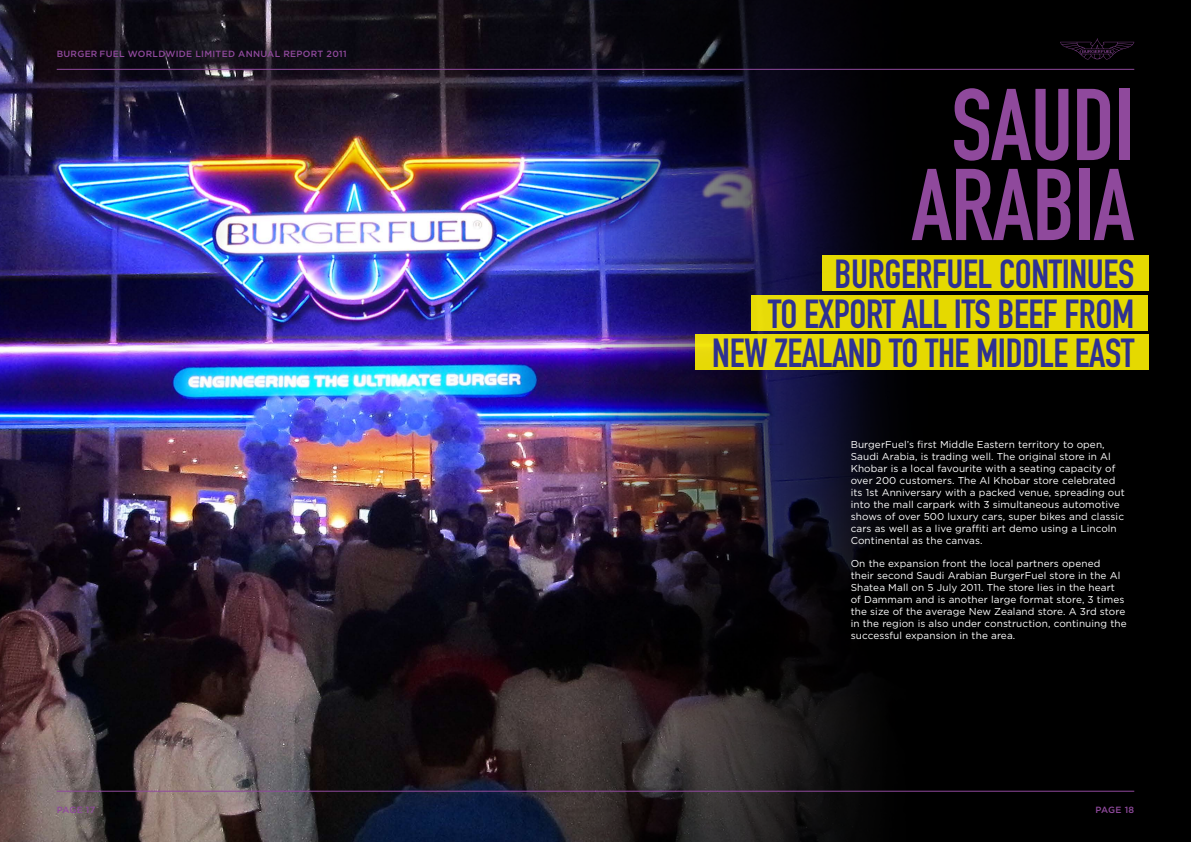
<style>
.page{position:relative;width:1191px;height:842px;background:#fff}
.page>*{position:absolute;margin:0;border:0;box-sizing:border-box;transform-origin:0 0}
.t1{font:100px/80px "DIN Engschrift Alternate";letter-spacing:-.01em;color:#8f499c;text-align:center}
.t2{font:40px/39.7px "DIN Engschrift Alternate";letter-spacing:-.01em;color:#2e3192;text-align:right}
.t3{font:10px/12px "Gotham";letter-spacing:.01em;color:#fff}
.t4{font:500 9px "Gotham";letter-spacing:.03em;color:#8f499c}
</style>
<div class="page">
<img style="left:0;top:0;width:585px;height:842px">
<img style="left:585px;top:0;width:606px;height:842px">
<hr style="left:57px;top:791px;width:538px;height:1px;background:#8f499c">
<hr style="left:57px;top:69px;width:538px;height:1px;background:#8f499c">
<hr style="left:595px;top:791px;width:539px;height:1px;background:#8f499c">
<svg style="left:1060px;top:38px;width:74px;height:22px;background:#100812"></svg>
<hr style="left:595px;top:69px;width:539px;height:1px;background:#8f499c">
<div style="left:822px;top:255px;width:326px;height:36px;background:#e5d900"></div>
<div style="left:751px;top:295px;width:397px;height:35px;background:#e5d900"></div>
<div style="left:694px;top:334px;width:454px;height:36px;background:#e5d900"></div>
<p class="t4" style="left:57px;top:48px;width:291px">BURGER FUEL WORLDWIDE LIMITED ANNUAL REPORT 2011</p>
<p class="t4" style="left:57px;top:805px;width:40px">PAGE 17</p>
<h1 class="t1" style="left:911px;top:86px;width:224px">SAUDI<br>ARABIA</h1>
<h2 class="t2" style="left:712px;top:254px;width:423px">BURGERFUEL CONTINUES<br>TO EXPORT ALL ITS BEEF FROM<br>NEW ZEALAND TO THE MIDDLE EAST</h2>
<p class="t3" style="left:850px;top:438px;width:275px">BurgerFuel’s first Middle Eastern territory to open, Saudi Arabia, is trading well. The original store in Al Khobar is a local favourite with a seating capacity of over 200 customers. The Al Khobar store celebrated its 1st Anniversary with a packed venue, spreading out into the mall carpark with 3 simultaneous automotive shows of over 500 luxury cars, super bikes and classic cars as well as a live graffiti art demo using a Lincoln Continental as the canvas.</p>
<p class="t3" style="left:850px;top:557px;width:277px">On the expansion front the local partners opened<br>their second Saudi Arabian BurgerFuel store in the Al Shatea Mall on 5 July 2011. The store lies in the heart of Dammam and is another large format store, 3 times the size of the average New Zealand store. A 3rd store in the region is also under construction, continuing the successful expansion in the area.</p>
<p class="t4" style="left:1095px;top:805px;width:40px">PAGE 18</p>
</div>
